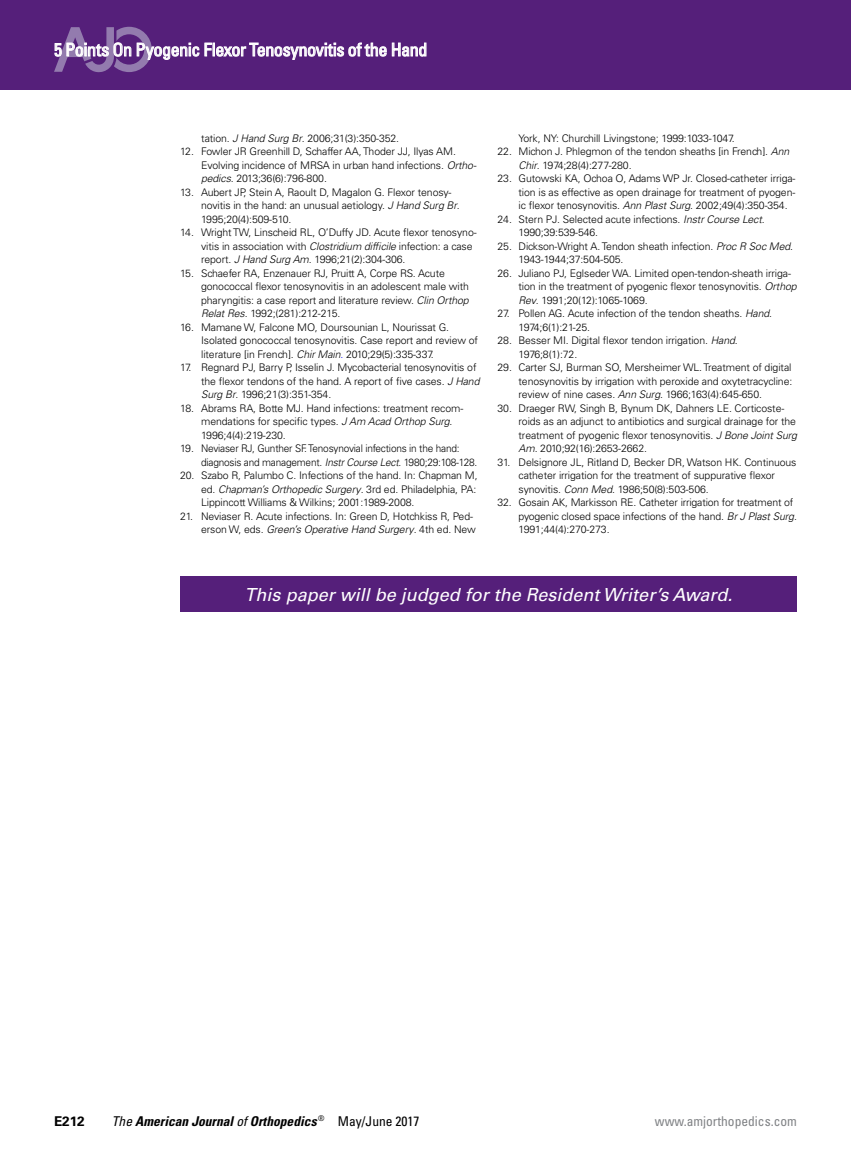
<style>
.page{position:relative;width:851px;height:1161px;background:#fff}
.page>*{position:absolute;margin:0;border:0;box-sizing:border-box;transform-origin:0 0}
.t1{font:italic 18px "Univers LT Std";color:#fff}
.t2{font:condensed 18px "Univers LT Std";letter-spacing:-.02em;color:#fff}
.t3{font:italic 700 condensed 13.5px "Univers LT Std";color:#000}
.t4{font:condensed 13.5px "Univers LT Std";color:#808285}
.t5{font:700 13.5px "Univers LT Std";color:#000}
.t6{font:300 10.5px/13.5px "Univers LT Std";letter-spacing:-.01em;color:#000}
.s1{font-style:italic}
.s2{color:#00f}
.s3{font-weight:400}
.s4{font-weight:400;font-style:normal}
</style>
<div class="page">
<div style="left:0;top:0;width:850px;height:90px;background:#551f7a"></div>
<svg style="left:54px;top:27px;width:332px;height:46px"></svg>
<svg style="left:392px;top:43px;width:34px;height:14px"></svg>
<div style="left:180px;top:576px;width:616px;height:36px;background:#551f7a"></div>
<h1 class="t2" style="left:54px;top:38px;width:375px">5 Points On Pyogenic Flexor Tenosynovitis of the Hand</h1>
<p class="t6" style="left:201px;top:131px;width:199px">tation. <span class="s1">J Hand Surg Br</span>. 2006;31(3):350-352.</p>
<p class="t6" style="left:201px;top:145px;width:277px;text-indent:-21px">12. Fowler JR Greenhill D, Schaffer AA, Thoder JJ, Ilyas AM.<br>Evolving incidence of MRSA in urban hand infections. <span class="s1">Ortho&shy;pedics</span>. 2013;36(6):796-800.</p>
<p class="t6" style="left:201px;top:185px;width:260px;text-indent:-21px">13. Aubert JP, Stein A, Raoult D, Magalon G. Flexor tenosy&shy;novitis in the hand: an unusual aetiology. <span class="s1">J Hand Surg Br</span>.<br>1995;20(4):509-510.</p>
<p class="t6" style="left:201px;top:226px;width:277px;text-indent:-21px">14. Wright TW, Linscheid RL, O’Duffy JD. Acute flexor tenosyno&shy;vitis in association with <span class="s1">Clostridium difficile</span> infection: a case report. <span class="s1">J Hand Surg Am</span>. 1996;21(2):304-306.</p>
<p class="t6" style="left:201px;top:266px;width:269px;text-indent:-21px">15. Schaefer RA, Enzenauer RJ, Pruitt A, Corpe RS. Acute gonococcal flexor tenosynovitis in an adolescent male with pharyngitis: a case report and literature review. <span class="s1">Clin Orthop Relat Res</span>. 1992;(281):212-215.</p>
<p class="t6" style="left:201px;top:320px;width:278px;text-indent:-21px">16. Mamane W, Falcone MO, Doursounian L, Nourissat G.<br>Isolated gonococcal tenosynovitis. Case report and review of literature [in French]. <span class="s1">Chir Main</span><span class="s2">.</span> 2010;29(5):335-337.</p>
<p class="t6" style="left:201px;top:361px;width:280px;text-indent:-21px">17. Regnard PJ, Barry P, Isselin J. Mycobacterial tenosynovitis of the flexor tendons of the hand. A report of five cases. <span class="s1">J Hand<br>Surg Br</span>. 1996;21(3):351-354.</p>
<p class="t6" style="left:201px;top:401px;width:263px;text-indent:-21px">18. Abrams RA, Botte MJ. Hand infections: treatment recom&shy;mendations for specific types. <span class="s1">J Am Acad Orthop Surg</span>.<br>1996;4(4):219-230.</p>
<p class="t6" style="left:201px;top:442px;width:278px;text-indent:-21px">19. Neviaser RJ, Gunther SF. Tenosynovial infections in the hand: diagnosis and management. <span class="s1">Instr Course Lect</span>. 1980;29:108-128.</p>
<p class="t6" style="left:201px;top:469px;width:278px;text-indent:-21px">20. Szabo R, Palumbo C. Infections of the hand. In: Chapman M, ed. <span class="s1">Chapman’s Orthopedic Surgery</span>. 3rd ed. Philadelphia, PA:<br>Lippincott Williams &amp; Wilkins; 2001:1989-2008.</p>
<p class="t6" style="left:180px;top:509px;width:297px;text-align:right">21. Neviaser R. Acute infections. In: Green D, Hotchkiss R, Ped&shy;erson W, eds. <span class="s1">Green’s Operative Hand Surgery</span>. 4th ed. New</p>
<p class="t6" style="left:518px;top:131px;width:217px">York, NY: Churchill Livingstone; 1999:1033-1047.</p>
<p class="t6" style="left:518px;top:145px;width:272px;text-indent:-21px">22. Michon J. Phlegmon of the tendon sheaths [in French]. <span class="s1">Ann<br>Chir</span>. 1974;28(4):277-280.</p>
<p class="t6" style="left:518px;top:172px;width:278px;text-align:justify;text-indent:-21px">23. Gutowski KA, Ochoa O, Adams WP Jr. Closed-catheter irriga&shy;tion is as effective as open drainage for treatment of pyogen&shy;ic flexor tenosynovitis. <span class="s1">Ann Plast Surg</span>. 2002;49(4):350-354.</p>
<p class="t6" style="left:518px;top:212px;width:248px;text-indent:-21px">24. Stern PJ. Selected acute infections. <span class="s1">Instr Course Lect</span>.<br>1990;39:539-546.</p>
<p class="t6" style="left:518px;top:239px;width:276px;text-indent:-21px">25. Dickson-Wright A. Tendon sheath infection. <span class="s1">Proc R Soc Med</span>.<br>1943-1944;37:504-505.</p>
<p class="t6" style="left:518px;top:266px;width:279px;text-indent:-21px">26. Juliano PJ, Eglseder WA. Limited open-tendon-sheath irriga&shy;tion in the treatment of pyogenic flexor tenosynovitis. <span class="s1">Orthop<br>Rev</span>. 1991;20(12):1065-1069.</p>
<p class="t6" style="left:518px;top:307px;width:255px;text-indent:-21px">27. Pollen AG. Acute infection of the tendon sheaths. <span class="s1">Hand</span>.<br>1974;6(1):21-25.</p>
<p class="t6" style="left:518px;top:334px;width:221px;text-indent:-21px">28. Besser MI. Digital flexor tendon irrigation. <span class="s1">Hand</span>.<br>1976;8(1):72.</p>
<p class="t6" style="left:518px;top:361px;width:275px;text-align:justify;text-indent:-21px">29. Carter SJ, Burman SO, Mersheimer WL. Treatment of digital tenosynovitis by irrigation with peroxide and oxytetracycline: review of nine cases. <span class="s1">Ann Surg</span>. 1966;163(4):645-650.</p>
<p class="t6" style="left:518px;top:401px;width:280px;text-indent:-21px">30. Draeger RW, Singh B, Bynum DK, Dahners LE. Corticoste&shy;roids as an adjunct to antibiotics and surgical drainage for the treatment of pyogenic flexor tenosynovitis. <span class="s1">J Bone Joint Surg Am</span>. 2010;92(16):2653-2662.</p>
<p class="t6" style="left:518px;top:455px;width:279px;text-indent:-21px">31. Delsignore JL, Ritland D, Becker DR, Watson HK. Continuous catheter irrigation for the treatment of suppurative flexor synovitis. <span class="s1">Conn Med</span>. 1986;50(8):503-506.</p>
<p class="t6" style="left:518px;top:496px;width:280px;text-indent:-21px">32. Gosain AK, Markisson RE. Catheter irrigation for treatment of pyogenic closed space infections of the hand. <span class="s1">Br J Plast Surg</span>.<br>1991;44(4):270-273.</p>
<h1 class="t1" style="left:244px;top:583px;width:489px">This paper will be judged for the Resident Writer’s Award.</h1>
<p class="t5" style="left:54px;top:1113px;width:32px">E212</p>
<p class="t3" style="left:112px;top:1113px;width:309px"><span class="s3">The</span> American Journal <span class="s3">of</span> Orthopedics <sup>®</sup> <span class="s4">May/June 2017</span></p>
<p class="t4" style="left:655px;top:1112px;width:143px">www.amjorthopedics.com</p>
</div>
